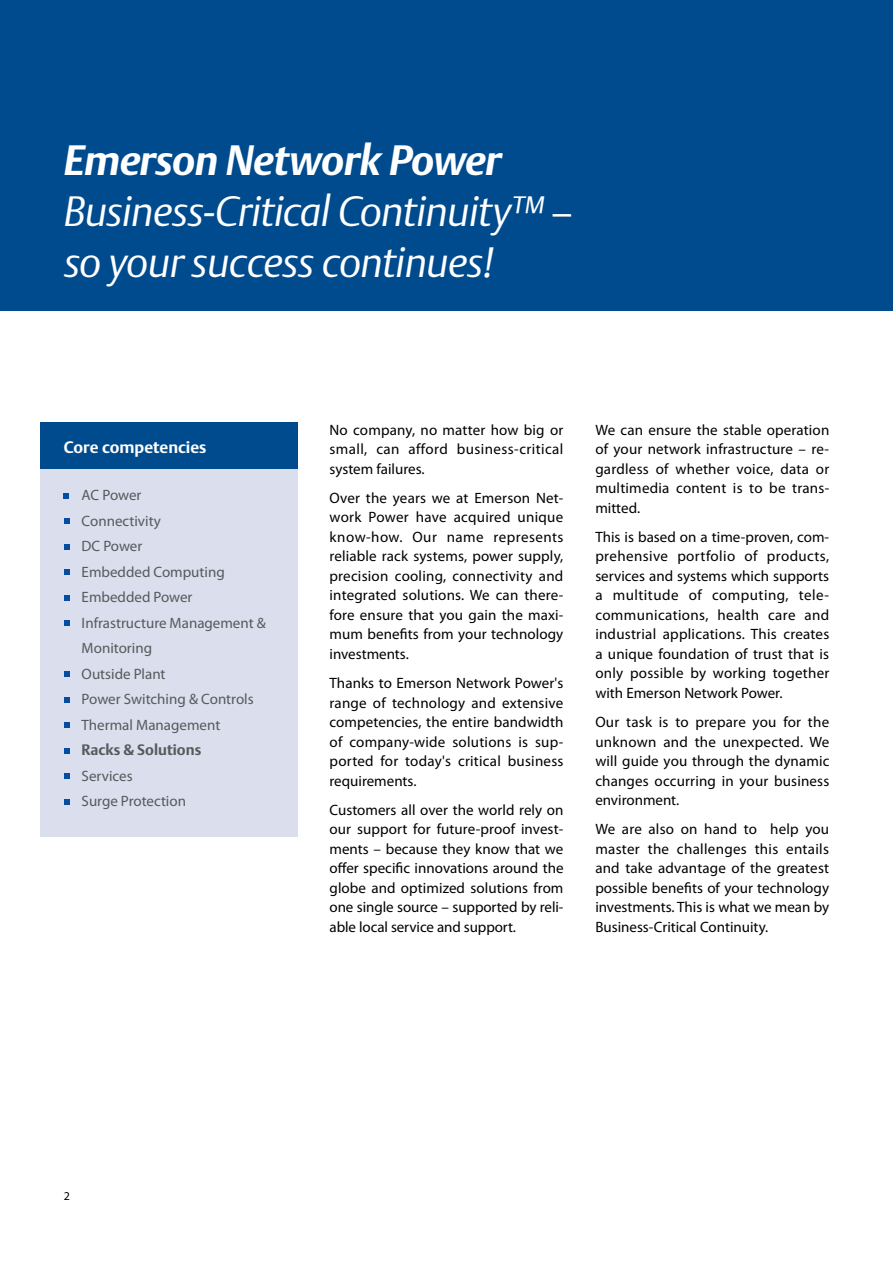
<style>
.page{position:relative;width:893px;height:1263px;background:#fff}
.page>*{position:absolute;margin:0;border:0;box-sizing:border-box;transform-origin:0 0}
.t1{font:italic 300 42px/51px "DTL Argo T";letter-spacing:-.015em;color:#fff}
.t2{font:700 16.5px "DTL Argo T";color:#fff}
.t3{font:15px/19.5px "Myriad Pro";letter-spacing:.005em;color:#000;text-align:justify}
.t4{font:15px/25.5px "Myriad Pro";color:#58595b}
.t5{font:700 15px "DTL Argo T";color:#58595b}
.t6{font:12px "Myriad Pro";color:#000}
.s1{font-weight:700}
.s2{font-family:"Myriad Pro";font-weight:400;font-style:normal}
</style>
<div class="page">
<div style="left:0;top:0;width:893px;height:310px;background:#004b8d"></div>
<div style="left:40px;top:422px;width:258px;height:414px;background:#dadeed"></div>
<div style="left:40px;top:422px;width:258px;height:47px;background:#004b8d"></div>
<svg style="left:64px;top:493px;width:5px;height:6px"></svg>
<svg style="left:65px;top:519px;width:5px;height:5px"></svg>
<svg style="left:65px;top:544px;width:5px;height:6px"></svg>
<svg style="left:65px;top:570px;width:5px;height:5px"></svg>
<svg style="left:65px;top:595px;width:5px;height:6px"></svg>
<svg style="left:65px;top:621px;width:5px;height:5px"></svg>
<svg style="left:65px;top:672px;width:5px;height:5px"></svg>
<svg style="left:65px;top:697px;width:5px;height:6px"></svg>
<svg style="left:65px;top:723px;width:5px;height:5px"></svg>
<svg style="left:65px;top:748px;width:5px;height:6px"></svg>
<svg style="left:65px;top:774px;width:5px;height:5px"></svg>
<svg style="left:65px;top:799px;width:5px;height:6px"></svg>
<h1 class="t1" style="left:64px;top:135px;width:510px"><span class="s1">Emerson Network Power<br></span>Business-Critical Continuity™ <span class="s2">– </span>so your success continues!</h1>
<p class="t2" style="left:64px;top:437px;width:144px">Core competencies</p>
<p class="t4" style="left:82px;top:482px;width:186px">AC Power<br>Connectivity<br>DC Power<br>Embedded Computing<br>Embedded Power<br>Infrastructure Management &amp;<br>Monitoring<br>Outside Plant<br>Power Switching &amp; Controls<br>Thermal Management</p>
<p class="t5" style="left:82px;top:741px;width:121px">Racks &amp; Solutions</p>
<p class="t4" style="left:82px;top:763px;width:106px">Services<br>Surge Protection</p>
<p class="t3" style="left:330px;top:420px;width:235px">No company, no matter how big or small, can afford business-critical system failures.</p>
<p class="t3" style="left:330px;top:488px;width:235px">Over the years we at Emerson Net&shy;work Power have acquired unique know-how. Our name represents reliable rack systems, power supply, precision cooling, connectivity and integrated solutions. We can there&shy;fore ensure that you gain the maxi&shy;mum benefits from your technology investments.</p>
<p class="t3" style="left:330px;top:673px;width:235px">Thanks to Emerson Network Power's range of technology and extensive competencies, the entire bandwidth of company-wide solutions is sup&shy;ported for today's critical business requirements.</p>
<p class="t3" style="left:330px;top:800px;width:235px">Customers all over the world rely on our support for future-proof invest&shy;ments – because they know that we offer specific innovations around the globe and optimized solutions from one single source – supported by reli&shy;able local service and support.</p>
<p class="t3" style="left:595px;top:420px;width:236px">We can ensure the stable operation of your network infrastructure – re&shy;gardless of whether voice, data or multimedia content is to be trans&shy;mitted.</p>
<p class="t3" style="left:595px;top:527px;width:235px">This is based on a time-proven, com&shy;prehensive portfolio of products, services and systems which supports a multitude of computing, tele&shy;communications, health care and industrial applications. This creates a unique foundation of trust that is only possible by working together with Emerson Network Power.</p>
<p class="t3" style="left:595px;top:712px;width:236px">Our task is to prepare you for the unknown and the unexpected. We will guide you through the dynamic changes occurring in your business environment.</p>
<p class="t3" style="left:595px;top:819px;width:235px">We are also on hand to help you master the challenges this entails and take advantage of the greatest possible benefits of your technology investments. This is what we mean by Business-Critical Continuity.</p>
<p class="t6" style="left:64px;top:1188px;width:8px">2</p>
</div>
